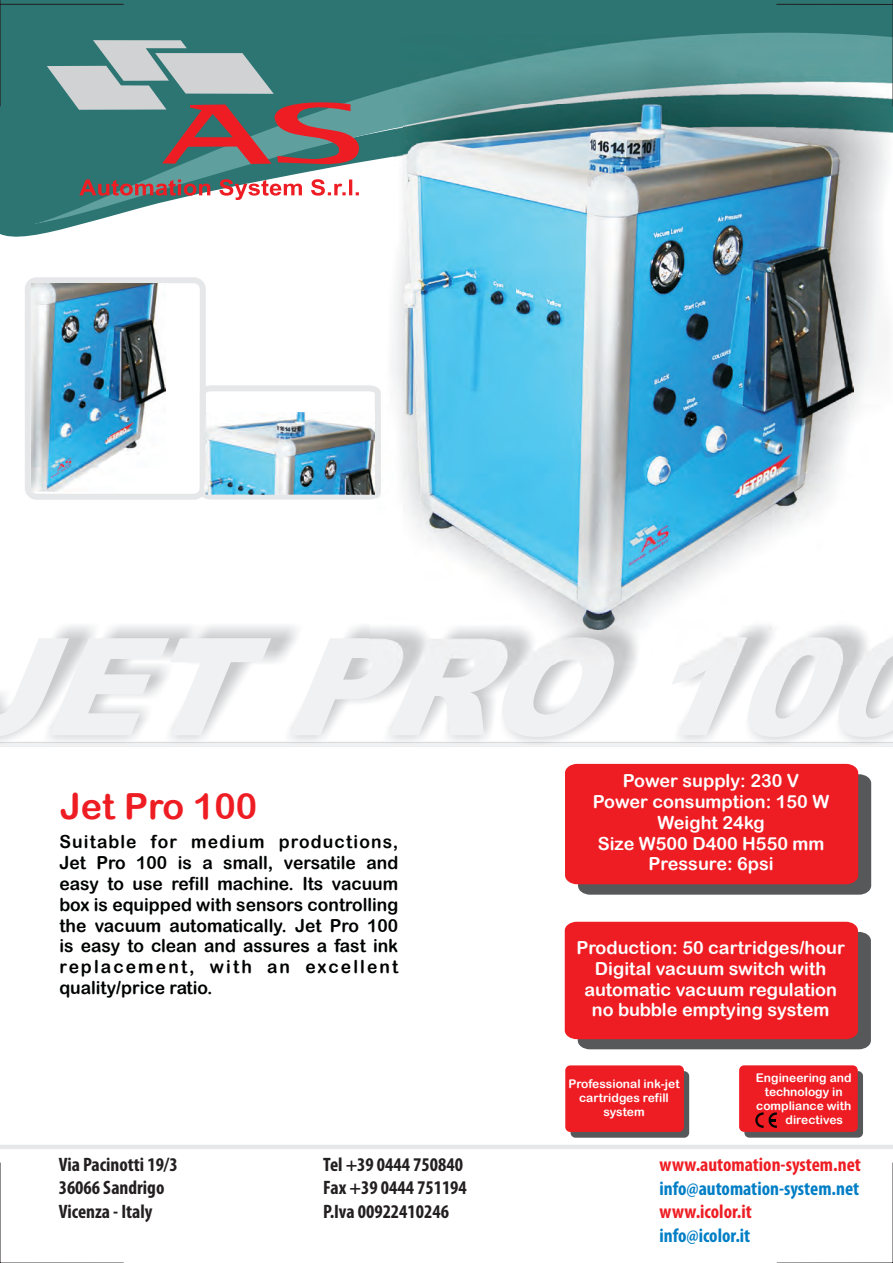
<style>
.page{position:relative;width:893px;height:1263px;background:#fff}
.page>*{position:absolute;margin:0;border:0;box-sizing:border-box;transform-origin:0 0}
.t1{font:italic 900 135.6px "Arial";color:#f0f1f2}
.t2{font:36px "Arial Rounded MT Bold";color:#ee1d23}
.t3{font:700 condensed 19.5px/23.5px "Myriad Pro";color:#231f20}
.t4{font:700 condensed 19.5px "Myriad Pro";color:#007ec5}
.t5{font:700 condensed 19.5px "Myriad Pro";color:#ee1d23}
.t6{font:18px/20.9px "Arial Rounded MT Bold";letter-spacing:.105em;color:#010202;text-align:justify}
.t7{font:18px/20.9px "Arial Rounded MT Bold";color:#fff;text-align:center}
.t8{font:12px/14px "Arial Rounded MT Bold";color:#fff;text-align:center}
</style>
<div class="page">
<hr style="left:0;top:1145px;width:893px;height:4px;background:#e6e7e9">
<svg style="left:0;top:745px;width:893px;height:1px"></svg>
<svg style="left:197px;top:385px;width:171px;height:115px"></svg>
<div style="left:25px;top:277px;width:181px;height:223px;border:6px solid #e6e7e9;border-radius:9px"></div>
<img style="left:31px;top:306px;width:134px;height:185px">
<img style="left:204px;top:413px;width:164px;height:81px">
<hr style="left:892px;top:1162px;width:1px;height:101px;background:#231f20">
<hr style="left:777px;top:1262px;width:116px;height:1px;background:#231f20">
<hr style="left:0;top:1162px;width:1px;height:101px;background:#231f20">
<hr style="left:0;top:1262px;width:124px;height:1px;background:#231f20">
<svg style="left:0;top:0;width:892px;height:298px;fill:#2d7572"></svg>
<div style="left:744px;top:1071px;width:119px;height:66px;background:#57585a;border-radius:5px"></div>
<div style="left:570px;top:1071px;width:119px;height:67px;background:#57585a;border-radius:5px"></div>
<svg style="left:565px;top:764px;width:306px;height:131px;background:#dd262b"></svg>
<svg style="left:565px;top:922px;width:306px;height:127px;background:#df252a"></svg>
<div style="left:739px;top:1065px;width:119px;height:67px;background:#ee1d23;border-radius:5px"></div>
<div style="left:565px;top:1065px;width:119px;height:67px;background:#ee1d23;border-radius:5px"></div>
<svg style="left:755px;top:1112px;width:22px;height:16px"></svg>
<svg style="left:47px;top:40px;width:316px;height:127px;background:#6c8483"></svg>
<svg style="left:79px;top:179px;width:280px;height:21px"></svg>
<img style="left:368px;top:35px;width:525px;height:630px">
<img style="left:404px;top:105px;width:450px;height:524px">
<hr style="left:0;top:0;width:1px;height:106px;background:#231f20">
<hr style="left:0;top:4px;width:124px;height:1px;background:#231f20">
<hr style="left:892px;top:0;width:1px;height:106px;background:#231f20">
<hr style="left:776px;top:4px;width:117px;height:1px;background:#231f20">
<h1 class="t1" style="left:-51px;top:638px;width:1015px">JET PRO 100</h1>
<h2 class="t2" style="left:60px;top:793px;width:199px">Jet Pro 100</h2>
<p class="t6" style="left:59px;top:833px;width:340px">Suitable for medium productions, Jet Pro 100 is a small, versatile and easy to use refill machine. Its vacuum box is equipped with sensors controlling the vacuum automatically. Jet Pro 100 is easy to clean and assures a fast ink replacement, with an excellent quality/price ratio.</p>
<p class="t7" style="left:593px;top:772px;width:238px">Power supply: 230 V<br>Power consumption: 150 W<br>Weight 24kg<br>Size W500 D400 H550 mm<br>Pressure: 6psi</p>
<p class="t7" style="left:576px;top:939px;width:270px">Production: 50 cartridges/hour<br>Digital vacuum switch with automatic vacuum regulation no bubble emptying system</p>
<p class="t8" style="left:568px;top:1078px;width:113px">Professional ink-jet cartridges refill system</p>
<p class="t8" style="left:756px;top:1072px;width:97px">Engineering and</p>
<p class="t8" style="left:765px;top:1086px;width:79px">technology in</p>
<p class="t8" style="left:756px;top:1100px;width:97px">compliance with</p>
<p class="t8" style="left:785px;top:1114px;width:59px">directives</p>
<p class="t3" style="left:59px;top:1154px;width:120px">Via Pacinotti 19/3<br>36066 Sandrigo<br>Vicenza - Italy</p>
<p class="t3" style="left:323px;top:1154px;width:145px">Tel +39 0444 750840<br>Fax +39 0444 751194<br>P.Iva 00922410246</p>
<p class="t5" style="left:659px;top:1157px;width:203px">www.automation-system.net</p>
<p class="t4" style="left:659px;top:1180px;width:201px">info@automation-system.net</p>
<p class="t4" style="left:659px;top:1227px;width:92px">info@icolor.it</p>
<p class="t5" style="left:659px;top:1204px;width:94px">www.icolor.it</p>
</div>
